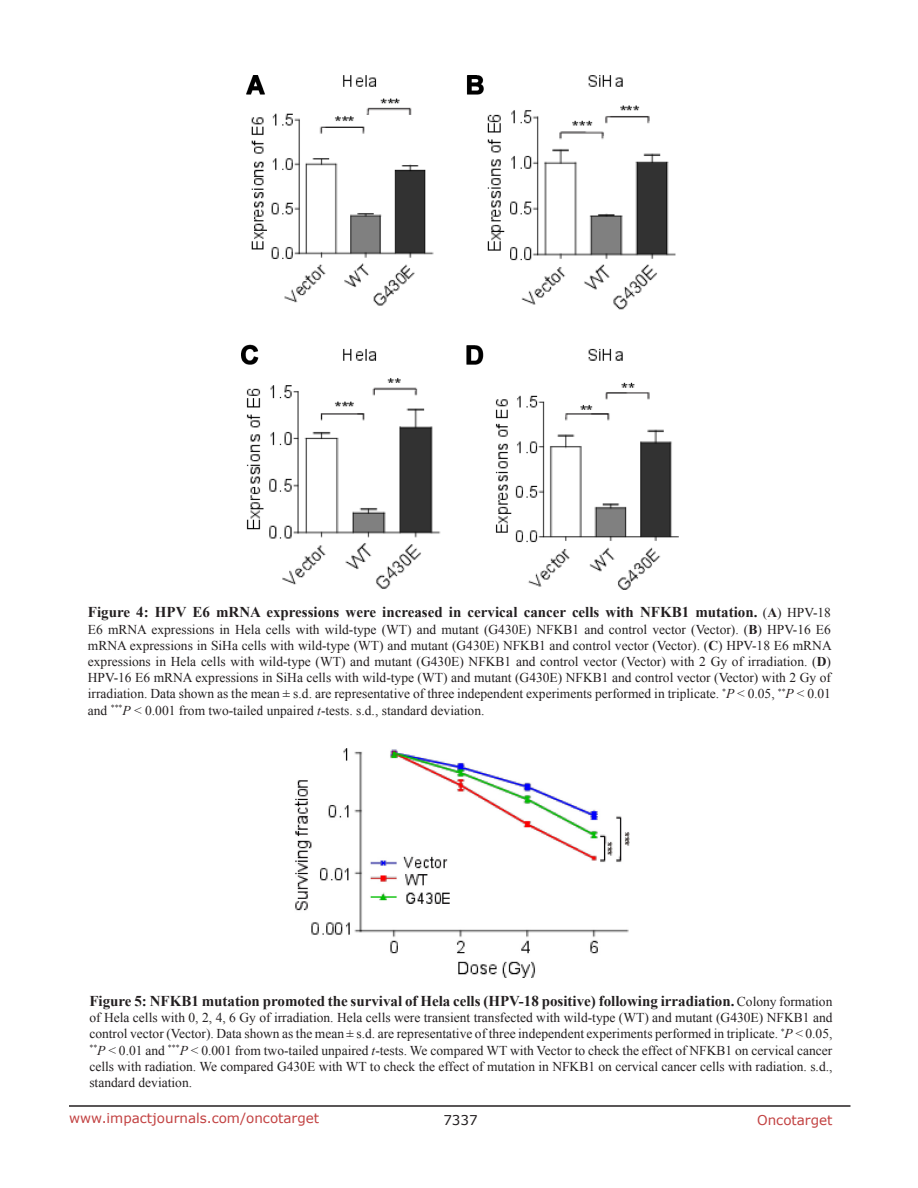
<style>
.page{position:relative;width:918px;height:1188px;background:#fff}
.page>*{position:absolute;margin:0;border:0;box-sizing:border-box;transform-origin:0 0}
.Figuretrx{font:700 15px "Times New Roman";color:#231f20}
.Figuretrx-2{font:13.5px/16.2px "Times New Roman";color:#231f20;text-align:justify}
.t1{font:13.5px "Verdana";color:#c24141}
.t2{font:13.5px "Verdana";color:#231f20}
.s1{font-weight:400;font-size:13.5px}
.s2{font-size:13.5px}
.s3{font-weight:700}
.s4{font-style:italic}
</style>
<div class="page">
<hr style="left:69px;top:1105px;width:781px;height:2px;background:#231f20">
<img style="left:242px;top:75px;width:436px;height:514px">
<img style="left:294px;top:748px;width:335px;height:229px">
<p class="Figuretrx" style="left:88px;top:602px;width:745px">Figure 4: HPV E6 mRNA expressions were increased in cervical cancer cells with NFKB1 mutation. <span class="s1">(</span><span class="s2">A</span><span class="s1">) HPV-18</span></p>
<p class="Figuretrx-2" style="left:88px;top:621px;width:745px">E6 mRNA expressions in Hela cells with wild-type (WT) and mutant (G430E) NFKB1 and control vector (Vector). (<span class="s3">B</span>) HPV-16 E6 mRNA expressions in SiHa cells with wild-type (WT) and mutant (G430E) NFKB1 and control vector (Vector). (<span class="s3">C</span>) HPV-18 E6 mRNA expressions in Hela cells with wild-type (WT) and mutant (G430E) NFKB1 and control vector (Vector) with 2 Gy of irradiation. (<span class="s3">D</span>)<br>HPV-16 E6 mRNA expressions in SiHa cells with wild-type (WT) and mutant (G430E) NFKB1 and control vector (Vector) with 2 Gy of irradiation. Data shown as the mean ± s.d. are representative of three independent experiments performed in triplicate. <sup>*</sup><span class="s4">P</span> &lt; 0.05, <sup>**</sup><span class="s4">P</span> &lt; 0.01 and <sup>***</sup><span class="s4">P</span> &lt; 0.001 from two-tailed unpaired <span class="s4">t</span>-tests. s.d., standard deviation.</p>
<p class="Figuretrx" style="left:89px;top:991px;width:745px">Figure 5: NFKB1 mutation promoted the survival of Hela cells (HPV-18 positive) following irradiation. <span class="s1">Colony formation</span></p>
<p class="Figuretrx-2" style="left:89px;top:1009px;width:745px">of Hela cells with 0, 2, 4, 6 Gy of irradiation. Hela cells were transient transfected with wild-type (WT) and mutant (G430E) NFKB1 and control vector (Vector). Data shown as the mean ± s.d. are representative of three independent experiments performed in triplicate. <sup>*</sup><span class="s4">P</span> &lt; 0.05, <sup>**</sup><span class="s4">P</span> &lt; 0.01 and <sup>***</sup><span class="s4">P</span> &lt; 0.001 from two-tailed unpaired <span class="s4">t</span>-tests. We compared WT with Vector to check the effect of NFKB1 on cervical cancer cells with radiation. We compared G430E with WT to check the effect of mutation in NFKB1 on cervical cancer cells with radiation. s.d., standard deviation.</p>
<p class="t1" style="left:69px;top:1109px;width:252px">www.impactjournals.com/oncotarget</p>
<p class="t2" style="left:443px;top:1111px;width:36px">7337</p>
<p class="t1" style="left:757px;top:1111px;width:77px">Oncotarget</p>
</div>
